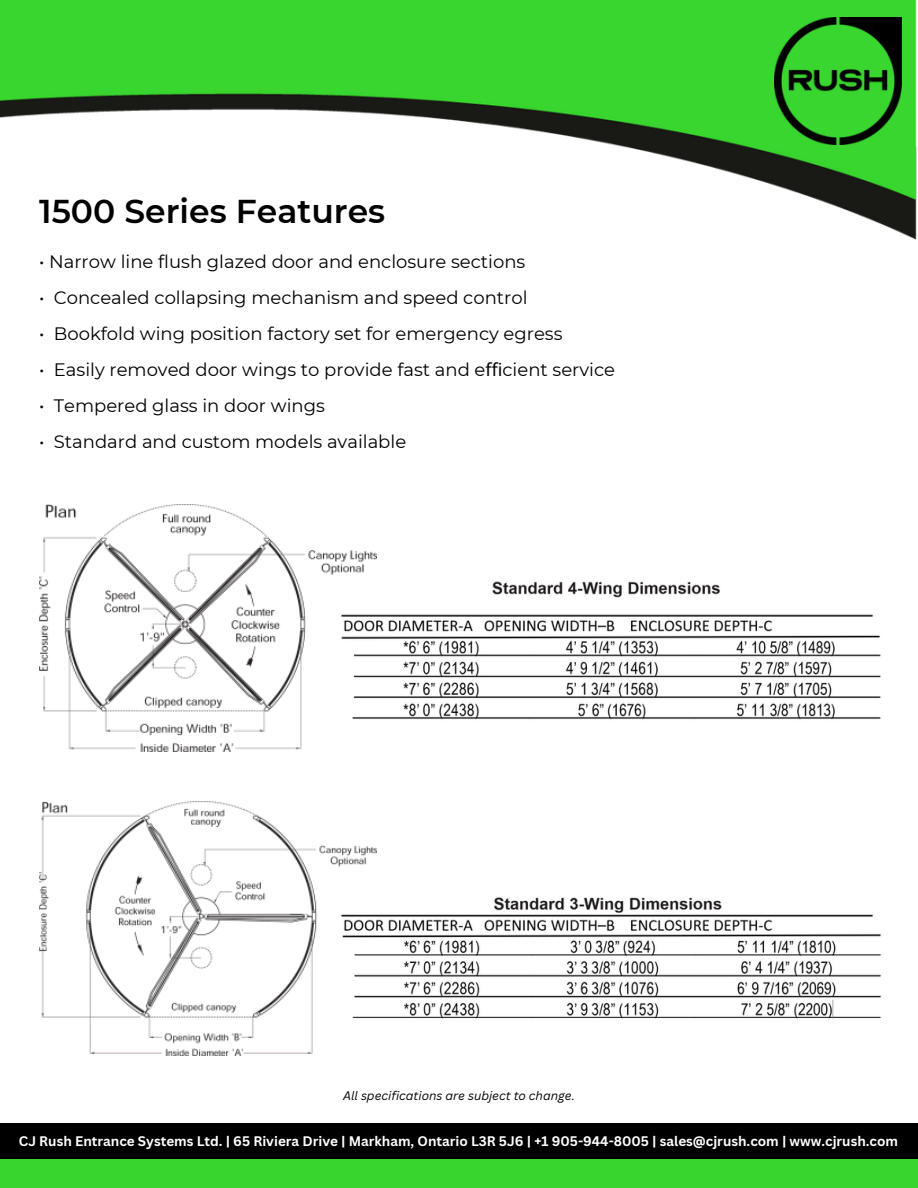
<style>
.page{position:relative;width:918px;height:1188px;background:#fff}
.page>*{position:absolute;margin:0;border:0;box-sizing:border-box;transform-origin:0 0}
.t1{font:600 33px "Montserrat";color:#000}
.t2{font:18px "Montserrat";color:#000}
.t3{font:700 13.5px "Canva Sans";color:#fff}
.t4{font:italic 12px "Canva Sans";color:#000}
.s1{font-family:"Noto Sans"}
</style>
<div class="page">
<div style="left:0;top:1152px;width:918px;height:36px;background:#39d52f"></div>
<div style="left:0;top:1123px;width:918px;height:36px;background:#000"></div>
<img style="left:0;top:0;width:917px;height:240px">
<img style="left:774px;top:17px;width:127px;height:127px">
<img style="left:377px;top:581px;width:504px;height:139px">
<img style="left:39px;top:504px;width:338px;height:248px">
<img style="left:377px;top:897px;width:505px;height:122px">
<img style="left:39px;top:801px;width:338px;height:254px">
<p class="t1" style="left:39px;top:191px;width:348px">1500 Series Features</p>
<p class="t2" style="left:39px;top:251px;width:488px">• Narrow line flush glazed door and enclosure sections</p>
<p class="t2" style="left:39px;top:287px;width:490px">• Concealed collapsing mechanism and speed control</p>
<p class="t2" style="left:39px;top:323px;width:525px">• Bookfold wing position factory set for emergency egress</p>
<p class="t2" style="left:39px;top:359px;width:577px">• Easily removed door wings to provide fast and e<span class="s1">ffi</span>cient service</p>
<p class="t2" style="left:39px;top:395px;width:287px">• Tempered glass in door wings</p>
<p class="t2" style="left:39px;top:431px;width:369px">• Standard and custom models available</p>
<p class="t4" style="left:343px;top:1087px;width:233px">All specifications are subject to change.</p>
<p class="t3" style="left:19px;top:1131px;width:881px">CJ Rush Entrance Systems Ltd. | 65 Riviera Drive | Markham, Ontario L3R 5J6 | +1 905-944-8005 | sales@cjrush.com | www.cjrush.com</p>
</div>
